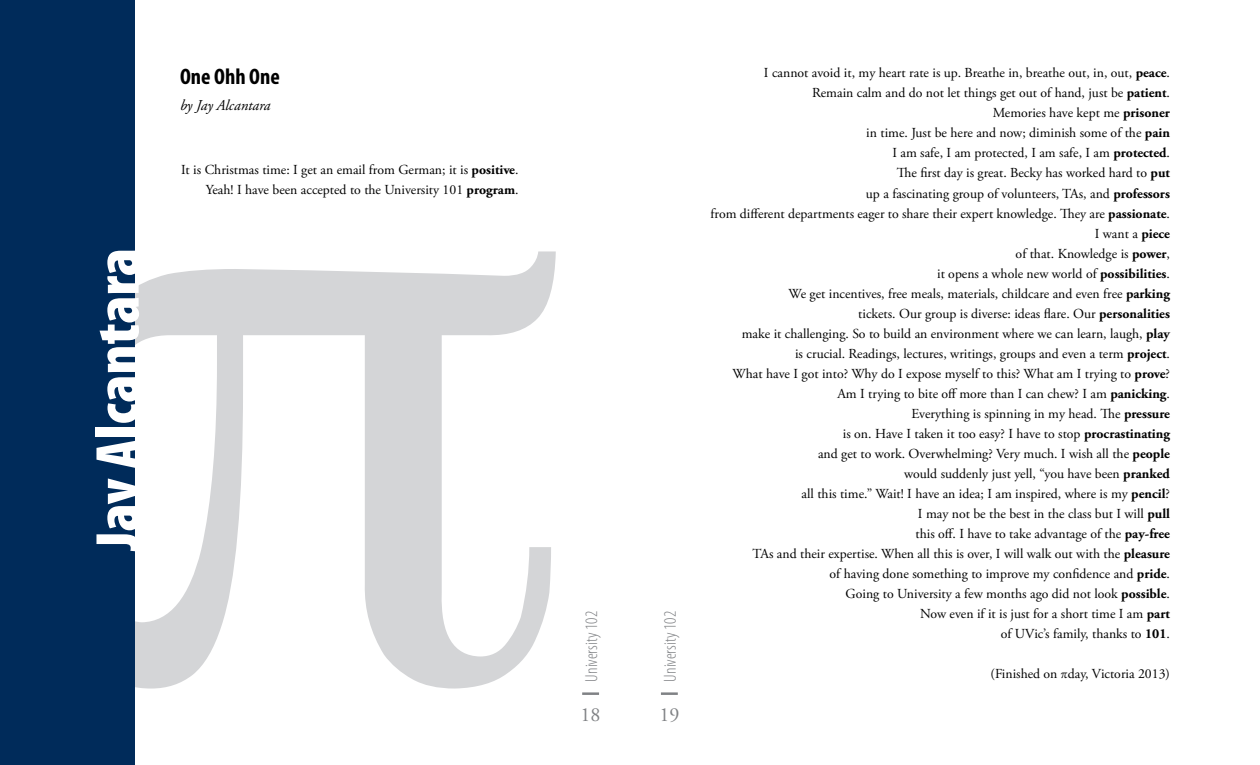
<style>
.page{position:relative;width:1260px;height:765px;background:#fff}
.page>*{position:absolute;margin:0;border:0;box-sizing:border-box;transform-origin:0 0}
.t1{font:900 condensed 62.5px "Myriad Pro";color:#fff}
.t2{font:700 condensed 22.5px "Myriad Pro";color:#000}
.t3{font:20px "Adobe Garamond Pro";color:#808285}
.t4{font:300 condensed 17.5px "Myriad Pro";color:#808285}
.t5{font:italic 15px "Adobe Garamond Pro";color:#000}
.t6{font:13.75px/20px "Adobe Garamond Pro";color:#000;text-align:right}
.s1{font-weight:700}
</style>
<div class="page">
<hr style="left:582px;top:692px;width:17px;height:3px;background:#808285">
<hr style="left:661px;top:692px;width:17px;height:3px;background:#808285">
<svg style="left:135px;top:251px;width:421px;height:438px"></svg>
<div style="left:0;top:0;width:135px;height:765px;background:#002b5a"></div>
<h1 class="t1" style="left:78px;top:551px;width:304px;rotate:-90deg">Jay Alcantara</h1>
<h2 class="t2" style="left:180px;top:63px;width:102px">One Ohh One</h2>
<p class="t5" style="left:180px;top:96px;width:92px">by Jay Alcantara</p>
<p class="t6" style="left:181px;top:160px;width:339px">It is Christmas time: I get an email from German; it is <span class="s1">positive</span>.<br>Yeah! I have been accepted to the University 101 <span class="s1">program</span>.</p>
<p class="t4" style="left:581px;top:682px;width:72px;rotate:-90deg">University 102</p>
<p class="t4" style="left:660px;top:682px;width:72px;rotate:-90deg">University 102</p>
<h3 class="t3" style="left:659px;top:702px;width:21px">19</h3>
<h3 class="t3" style="left:581px;top:702px;width:21px">18</h3>
<p class="t6" style="left:711px;top:64px;width:461px">I cannot avoid it, my heart rate is up. Breathe in, breathe out, in, out, <span class="s1">peace</span>.<br>Remain calm and do not let things get out of hand, just be <span class="s1">patient</span>.<br>Memories have kept me <span class="s1">prisoner<br></span>in time. Just be here and now; diminish some of the <span class="s1">pain<br></span>I am safe, I am protected, I am safe, I am <span class="s1">protected</span>.<br>The first day is great. Becky has worked hard to <span class="s1">put<br></span>up a fascinating group of volunteers, TAs, and <span class="s1">professors<br></span>from different departments eager to share their expert knowledge. They are <span class="s1">passionate</span>.<br>I want a <span class="s1">piece<br></span>of that. Knowledge is <span class="s1">power</span>,<br>it opens a whole new world of <span class="s1">possibilities</span>.<br>We get incentives, free meals, materials, childcare and even free <span class="s1">parking<br></span>tickets. Our group is diverse: ideas flare. Our <span class="s1">personalities<br></span>make it challenging. So to build an environment where we can learn, laugh, <span class="s1">play<br></span>is crucial. Readings, lectures, writings, groups and even a term <span class="s1">project</span>.<br>What have I got into? Why do I expose myself to this? What am I trying to <span class="s1">prove</span>?<br>Am I trying to bite off more than I can chew? I am <span class="s1">panicking</span>.<br>Everything is spinning in my head. The <span class="s1">pressure<br></span>is on. Have I taken it too easy? I have to stop <span class="s1">procrastinating<br></span>and get to work. Overwhelming? Very much. I wish all the <span class="s1">people<br></span>would suddenly just yell, “you have been <span class="s1">pranked<br></span>all this time.” Wait! I have an idea; I am inspired, where is my <span class="s1">pencil</span>?<br>I may not be the best in the class but I will <span class="s1">pull<br></span>this off. I have to take advantage of the <span class="s1">pay-free<br></span>TAs and their expertise. When all this is over, I will walk out with the <span class="s1">pleasure<br></span>of having done something to improve my confidence and <span class="s1">pride</span>.<br>Going to University a few months ago did not look <span class="s1">possible</span>.<br>Now even if it is just for a short time I am <span class="s1">part<br></span>of UVic’s family, thanks to <span class="s1">101</span>.</p>
<p class="t6" style="left:991px;top:664px;width:181px">(Finished on πday, Victoria 2013)</p>
</div>
